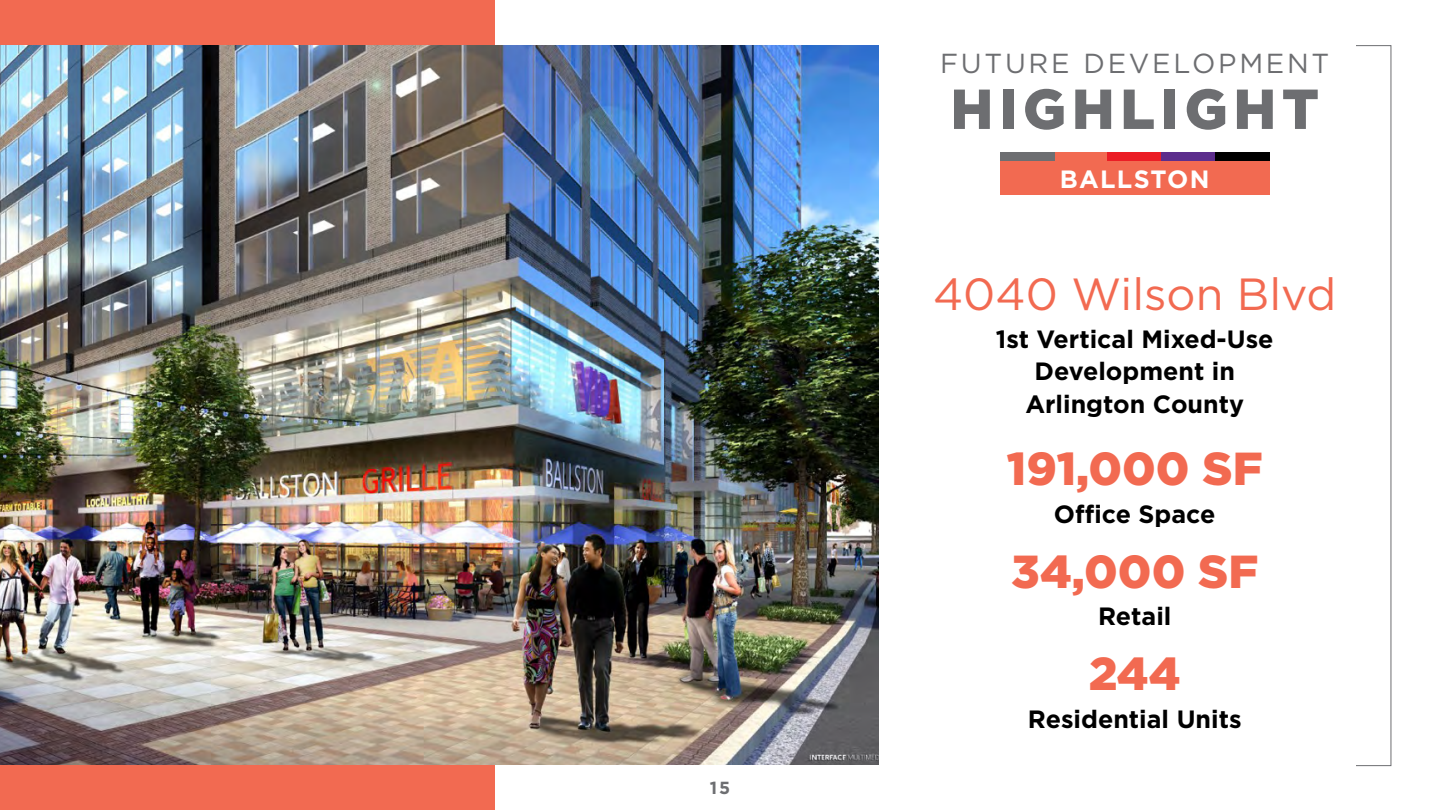
<style>
.page{position:relative;width:1440px;height:810px;background:#fff}
.page>*{position:absolute;margin:0;border:0;box-sizing:border-box;transform-origin:0 0}
.t1{font:900 56.25px "Gotham";letter-spacing:.1em;color:#6d6e71}
.t2{font:900 46.25px "Gotham";color:#f26a51}
.t3{font:45px "Gotham";color:#f26a51}
.t4{font:27.5px "Gotham";letter-spacing:.1em;color:#6d6e71}
.t5{font:700 25px/32.5px "Gotham";color:#000;text-align:center}
.t6{font:700 25px "Gotham";letter-spacing:.05em;color:#fff}
.t7{font:700 17.5px "Gotham";color:#6d6e71}
</style>
<div class="page">
<div style="left:0;top:0;width:495px;height:810px;background:#f26a51"></div>
<img style="left:0;top:45px;width:878px;height:720px">
<div style="left:1000px;top:159px;width:270px;height:36px;background:#f26a51"></div>
<div style="left:1054px;top:152px;width:54px;height:9px;background:#f26a51"></div>
<div style="left:1107px;top:152px;width:55px;height:9px;background:#eb1d25"></div>
<div style="left:1161px;top:152px;width:55px;height:9px;background:#5c2d8c"></div>
<div style="left:1215px;top:152px;width:55px;height:9px;background:#000"></div>
<div style="left:1000px;top:152px;width:54px;height:9px;background:#6d6e71"></div>
<p class="t7" style="left:710px;top:777px;width:22px">15</p>
<p class="t4" style="left:940px;top:48px;width:391px">FUTURE DEVELOPMENT</p>
<h1 class="t1" style="left:951px;top:77px;width:370px">HIGHLIGHT</h1>
<p class="t6" style="left:1060px;top:164px;width:151px">BALLSTON</p>
<h3 class="t3" style="left:933px;top:269px;width:405px">4040 Wilson Blvd</h3>
<p class="t5" style="left:996px;top:322px;width:279px">1st Vertical Mixed-Use<br>Development in<br>Arlington County</p>
<h2 class="t2" style="left:1007px;top:442px;width:257px">191,000 SF</h2>
<p class="t5" style="left:1054px;top:497px;width:163px">Office Space</p>
<h2 class="t2" style="left:1011px;top:544px;width:249px">34,000 SF</h2>
<p class="t5" style="left:1098px;top:599px;width:75px">Retail</p>
<h2 class="t2" style="left:1089px;top:647px;width:93px">244</h2>
<p class="t5" style="left:1028px;top:702px;width:215px">Residential Units</p>
</div>
